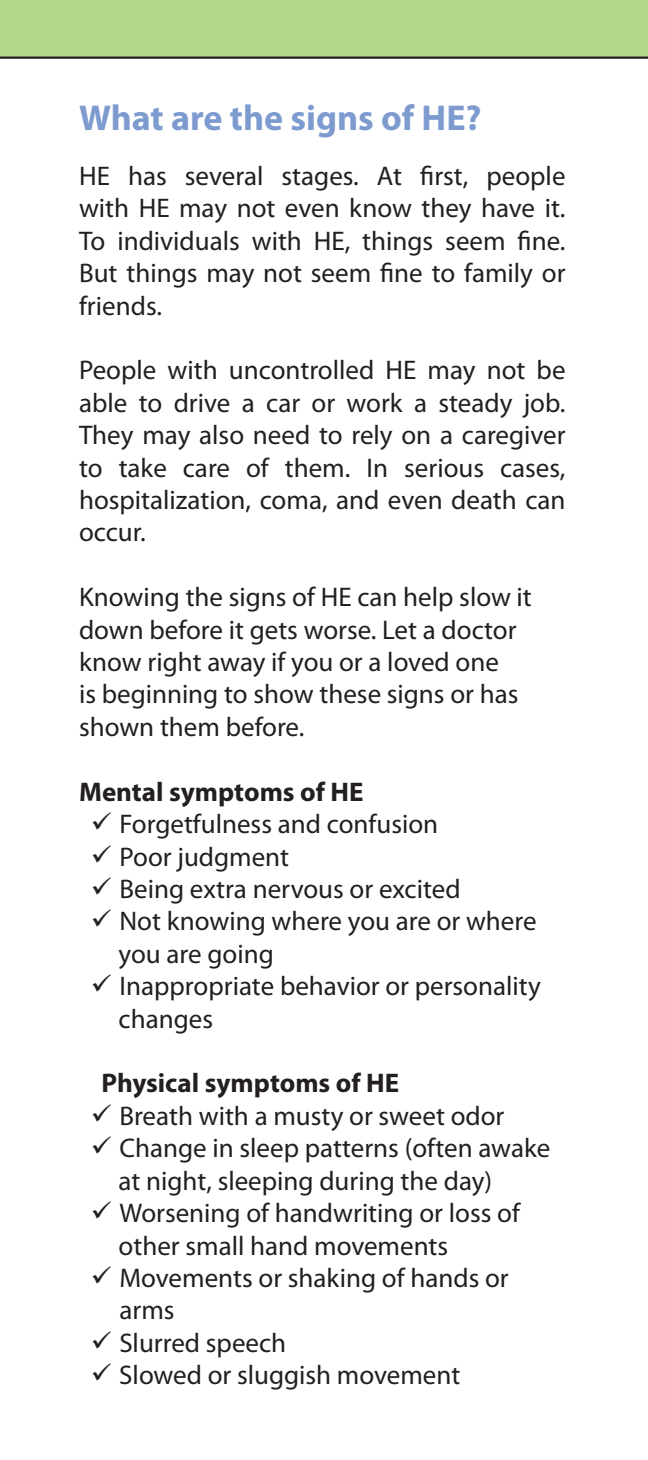
<style>
.page{position:relative;width:648px;height:1460px;background:#fff}
.page>*{position:absolute;margin:0;border:0;box-sizing:border-box;transform-origin:0 0}
.t1{font:700 36px "Myriad Pro";color:#7e9bd0}
.t2{font:27px/32.4px "Myriad Pro";color:#231f20}
.t3{font:700 27px "Myriad Pro";color:#231f20}
</style>
<div class="page">
<div style="left:0;top:0;width:647px;height:59px;background:#b3d78b"></div>
<h1 class="t1" style="left:79px;top:94px;width:404px">What are the signs of HE?</h1>
<p class="t2" style="left:79px;top:159px;width:488px;text-align:justify">HE has several stages. At first, people with HE may not even know they have it.<br>To individuals with HE, things seem fine.<br>But things may not seem fine to family or friends.</p>
<p class="t2" style="left:79px;top:353px;width:488px;text-align:justify">People with uncontrolled HE may not be able to drive a car or work a steady job.<br>They may also need to rely on a caregiver to take care of them. In serious cases, hospitalization, coma, and even death can occur.</p>
<p class="t2" style="left:79px;top:580px;width:454px">Knowing the signs of HE can help slow it down before it gets worse. Let a doctor know right away if you or a loved one<br>is beginning to show these signs or has shown them before.</p>
<p class="t3" style="left:79px;top:774px;width:286px">Mental symptoms of HE</p>
<p class="t2" style="left:91px;top:807px;width:348px">✓ Forgetfulness and confusion</p>
<p class="t2" style="left:91px;top:839px;width:199px">✓ Poor judgment</p>
<p class="t2" style="left:91px;top:872px;width:371px">✓ Being extra nervous or excited</p>
<p class="t2" style="left:119px;top:904px;width:419px;text-indent:-28px">✓ Not knowing where you are or where you are going</p>
<p class="t2" style="left:119px;top:969px;width:423px;text-indent:-28px">✓ Inappropriate behavior or personality changes</p>
<p class="t3" style="left:101px;top:1065px;width:299px">Physical symptoms of HE</p>
<p class="t2" style="left:91px;top:1099px;width:415px">✓ Breath with a musty or sweet odor</p>
<p class="t2" style="left:118px;top:1131px;width:433px;text-indent:-28px">✓ Change in sleep patterns (often awake at night, sleeping during the day)</p>
<p class="t2" style="left:118px;top:1196px;width:402px;text-indent:-28px">✓ Worsening of handwriting or loss of other small hand movements</p>
<p class="t2" style="left:119px;top:1261px;width:391px;text-indent:-29px">✓ Movements or shaking of hands or arms</p>
<p class="t2" style="left:91px;top:1325px;width:197px">✓ Slurred speech</p>
<p class="t2" style="left:91px;top:1358px;width:371px">✓ Slowed or sluggish movement</p>
</div>
